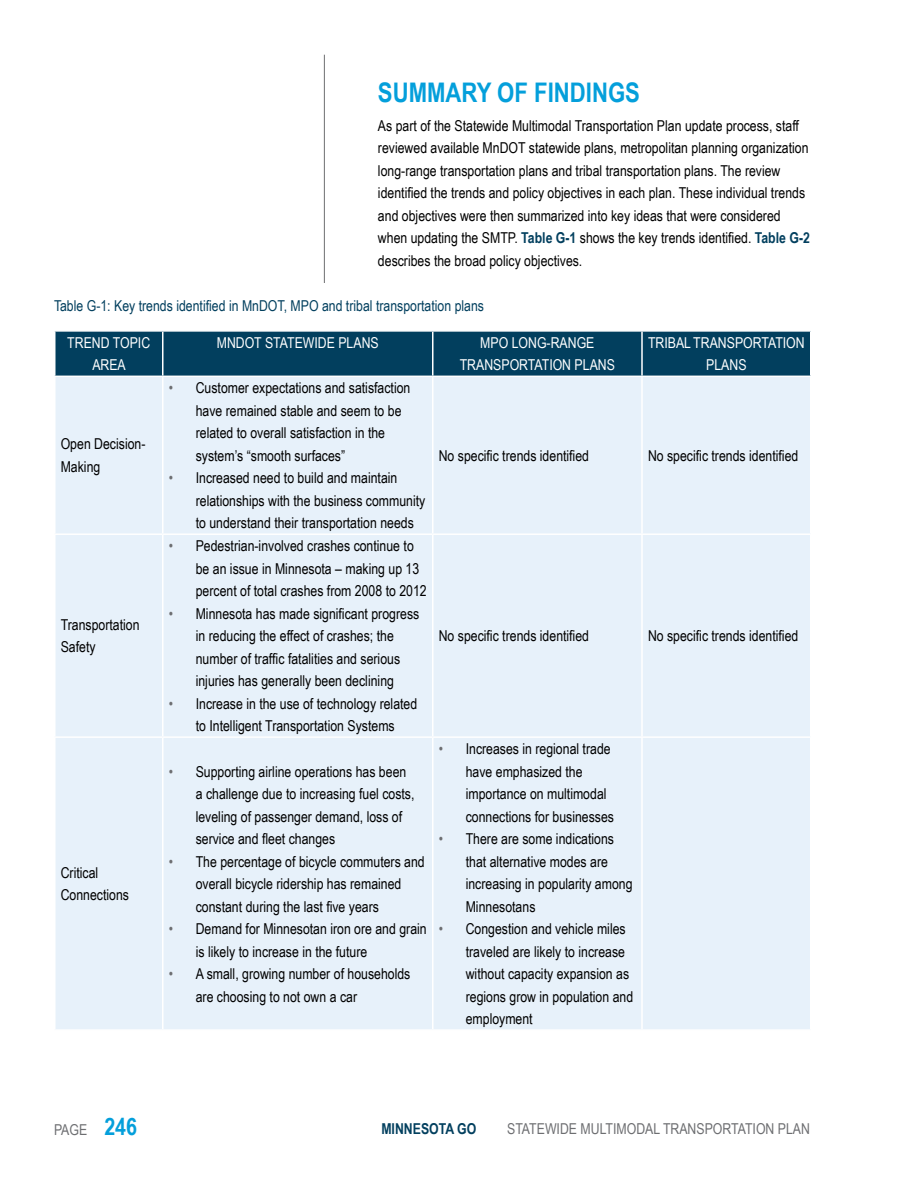
<style>
.page{position:relative;width:918px;height:1188px;background:#fff}
.page>*{position:absolute;margin:0;border:0;box-sizing:border-box;transform-origin:0 0}
.Heading_1{font:700 27px "Arial Narrow";color:#049fdb}
.Body_Copy_Black{font:15px/22.5px "Arial Narrow";color:#000}
.Table_Header{font:15px/22.5px "Arial Narrow";color:#fff;text-align:center}
.Figure_Title{font:15px "Arial Narrow";color:#023f5e}
.t1{font:15px "Arial Narrow";color:#6d6e71}
.t2{font:700 15px "Arial Narrow";color:#023f5e}
.s1{font-weight:700;color:#023f5e}
.s2{color:#6d6e71}
.s3{font-weight:700;font-size:24px;color:#049fdb}
</style>
<div class="page">
<hr style="left:324px;top:55px;width:1px;height:229px;background:#6d6e71">
<div style="left:56px;top:332px;width:754px;height:44px;background:#023f5e"></div>
<div style="left:56px;top:377px;width:754px;height:652px;background:#e7f1fa"></div>
<hr style="left:162px;top:332px;width:2px;height:44px;background:#fff">
<hr style="left:432px;top:332px;width:2px;height:44px;background:#fff">
<hr style="left:641px;top:332px;width:2px;height:44px;background:#fff">
<hr style="left:162px;top:377px;width:2px;height:156px;background:#fff">
<hr style="left:432px;top:377px;width:2px;height:156px;background:#fff">
<hr style="left:641px;top:377px;width:2px;height:156px;background:#fff">
<hr style="left:54px;top:533px;width:109px;height:2px;background:#fff">
<hr style="left:163px;top:533px;width:270px;height:2px;background:#fff">
<hr style="left:162px;top:535px;width:2px;height:201px;background:#fff">
<hr style="left:433px;top:533px;width:209px;height:2px;background:#fff">
<hr style="left:432px;top:535px;width:2px;height:201px;background:#fff">
<hr style="left:642px;top:533px;width:170px;height:2px;background:#fff">
<hr style="left:641px;top:535px;width:2px;height:201px;background:#fff">
<hr style="left:162px;top:738px;width:2px;height:291px;background:#fff">
<hr style="left:432px;top:738px;width:2px;height:291px;background:#fff">
<hr style="left:641px;top:738px;width:2px;height:291px;background:#fff">
<hr style="left:54px;top:736px;width:109px;height:2px;background:#fff">
<hr style="left:163px;top:736px;width:270px;height:2px;background:#fff">
<hr style="left:433px;top:736px;width:209px;height:2px;background:#fff">
<hr style="left:642px;top:736px;width:170px;height:2px;background:#fff">
<h2 class="Heading_1" style="left:378px;top:72px;width:264px">SUMMARY OF FINDINGS</h2>
<p class="Body_Copy_Black" style="left:378px;top:114px;width:433px">As part of the Statewide Multimodal Transportation Plan update process, staff reviewed available MnDOT statewide plans, metropolitan planning organization long-range transportation plans and tribal transportation plans. The review identified the trends and policy objectives in each plan. These individual trends and objectives were then summarized into key ideas that were considered when updating the SMTP. <span class="s1">Table G-1</span> shows the key trends identified. <span class="s1">Table G-2 </span>describes the broad policy objectives.</p>
<p class="Figure_Title" style="left:54px;top:294px;width:432px">Table G-1: Key trends identified in MnDOT, MPO and tribal transportation plans</p>
<p class="Table_Header" style="left:67px;top:331px;width:84px">TREND TOPIC<br>AREA</p>
<p class="Table_Header" style="left:217px;top:331px;width:164px">MNDOT STATEWIDE PLANS</p>
<p class="Table_Header" style="left:460px;top:331px;width:157px">MPO LONG-RANGE<br>TRANSPORTATION PLANS</p>
<p class="Table_Header" style="left:648px;top:331px;width:158px">TRIBAL TRANSPORTATION<br>PLANS</p>
<p class="Body_Copy_Black" style="left:61px;top:432px;width:86px">Open Decision-<br>Making</p>
<p class="Body_Copy_Black" style="left:61px;top:613px;width:80px">Transportation<br>Safety</p>
<p class="Body_Copy_Black" style="left:61px;top:861px;width:70px">Critical<br>Connections</p>
<p class="Body_Copy_Black" style="left:196px;top:376px;width:216px;text-indent:-27px"><span class="s2">•</span> Customer expectations and satisfaction have remained stable and seem to be related to overall satisfaction in the system’s “smooth surfaces”</p>
<p class="Body_Copy_Black" style="left:196px;top:466px;width:231px;text-indent:-27px"><span class="s2">•</span> Increased need to build and maintain relationships with the business community to understand their transportation needs</p>
<p class="Body_Copy_Black" style="left:196px;top:534px;width:233px;text-indent:-27px"><span class="s2">•</span> Pedestrian-involved crashes continue to be an issue in Minnesota – making up 13 percent of total crashes from 2008 to 2012</p>
<p class="Body_Copy_Black" style="left:169px;top:602px;width:252px;text-align:center"><span class="s2">•</span> Minnesota has made significant progress in reducing the effect of crashes; the<br>number of traffic fatalities and serious<br>injuries has generally been declining</p>
<p class="Body_Copy_Black" style="left:169px;top:692px;width:250px;text-align:center"><span class="s2">•</span> Increase in the use of technology related to Intelligent Transportation Systems</p>
<p class="Body_Copy_Black" style="left:196px;top:759px;width:220px;text-indent:-27px"><span class="s2">•</span> Supporting airline operations has been a challenge due to increasing fuel costs, leveling of passenger demand, loss of service and fleet changes</p>
<p class="Body_Copy_Black" style="left:196px;top:849px;width:231px;text-indent:-27px"><span class="s2">•</span> The percentage of bicycle commuters and overall bicycle ridership has remained constant during the last five years</p>
<p class="Body_Copy_Black" style="left:196px;top:917px;width:232px;text-indent:-27px"><span class="s2">•</span> Demand for Minnesotan iron ore and grain is likely to increase in the future</p>
<p class="Body_Copy_Black" style="left:196px;top:962px;width:216px;text-indent:-27px"><span class="s2">•</span> A small, growing number of households are choosing to not own a car</p>
<p class="Body_Copy_Black" style="left:439px;top:444px;width:152px">No specific trends identified</p>
<p class="Body_Copy_Black" style="left:648px;top:444px;width:152px">No specific trends identified</p>
<p class="Body_Copy_Black" style="left:439px;top:624px;width:152px">No specific trends identified</p>
<p class="Body_Copy_Black" style="left:648px;top:624px;width:152px">No specific trends identified</p>
<p class="Body_Copy_Black" style="left:466px;top:737px;width:150px;text-indent:-27px"><span class="s2">•</span> Increases in regional trade have emphasized the importance on multimodal connections for businesses</p>
<p class="Body_Copy_Black" style="left:466px;top:827px;width:168px;text-indent:-27px"><span class="s2">•</span> There are some indications that alternative modes are increasing in popularity among<br>Minnesotans</p>
<p class="Body_Copy_Black" style="left:466px;top:917px;width:169px;text-indent:-27px"><span class="s2">•</span> Congestion and vehicle miles traveled are likely to increase without capacity expansion as regions grow in population and employment</p>
<p class="t1" style="left:54px;top:1118px;width:85px">PAGE <span class="s3">246</span></p>
<p class="t2" style="left:381px;top:1117px;width:97px">MINNESOTA GO</p>
<p class="t1" style="left:507px;top:1118px;width:304px">STATEWIDE MULTIMODAL TRANSPORTATION PLAN</p>
</div>
